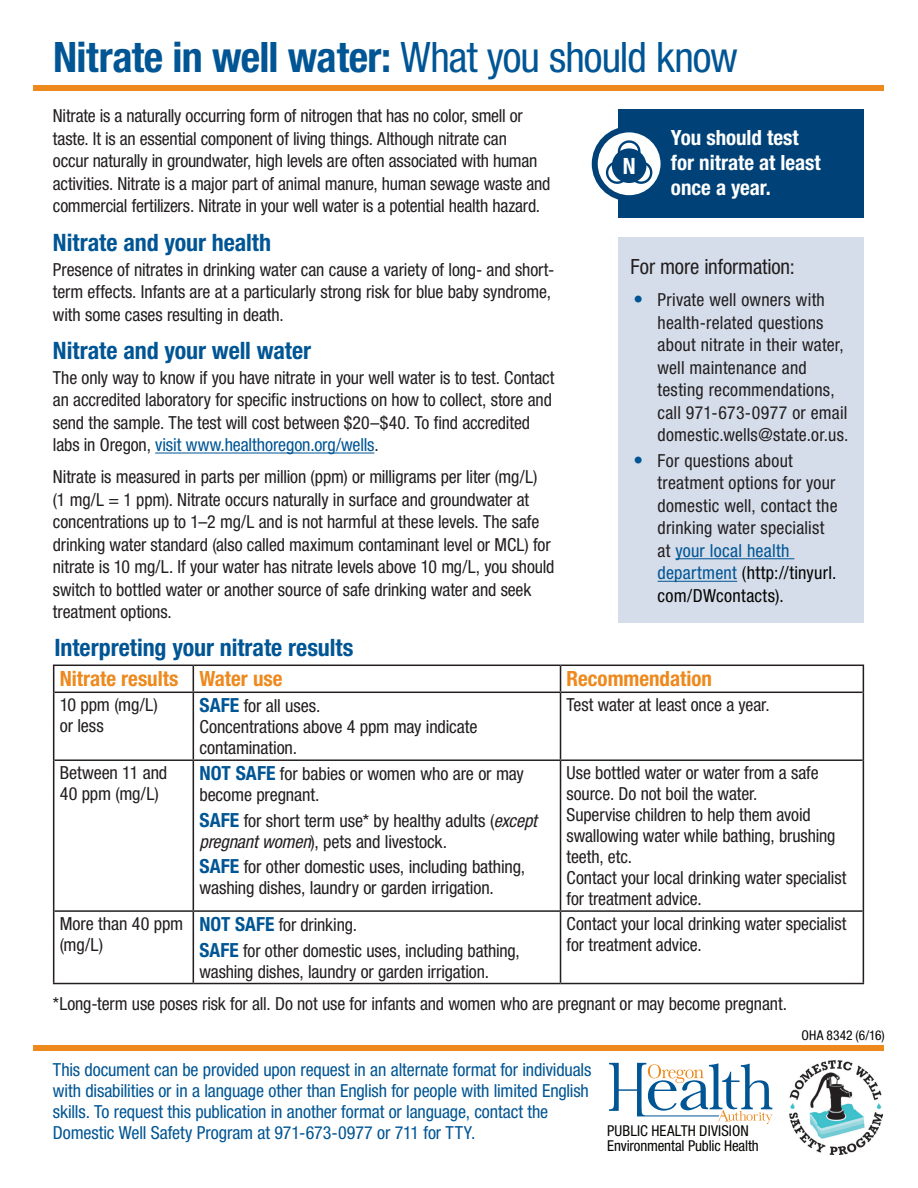
<style>
.page{position:relative;width:918px;height:1188px;background:#fff}
.page>*{position:absolute;margin:0;border:0;box-sizing:border-box;transform-origin:0 0}
.t1{font:700 condensed 42px "Helvetica Neue LT Std";letter-spacing:-.015em;color:#005594}
.t2{font:700 condensed 24px "Helvetica Neue LT Std";letter-spacing:-.005em;color:#005594}
.t3{font:700 condensed 22.5px "Helvetica Neue LT Std";color:#fff}
.t4{font:700 condensed 21px/25.2px "Helvetica Neue LT Std";color:#fff}
.t5{font:700 condensed 21px "Helvetica Neue LT Std";color:#ed891d}
.t6{font:condensed 21px "Helvetica Neue LT Std";letter-spacing:-.005em;color:#231f20}
.t7{font:condensed 18px/22.5px "Helvetica Neue LT Std";letter-spacing:-.005em;color:#231f20}
.t8{font:condensed 18px/22.5px "Helvetica Neue LT Std";letter-spacing:.015em;color:#231f20}
.t9{font:condensed 18px/21px "Helvetica Neue LT Std";letter-spacing:-.005em;color:#005594}
.t10{font:condensed 15px/15px "Helvetica Neue LT Std";color:#040503}
.t11{font:condensed 13.5px "Helvetica Neue LT Std";letter-spacing:.01em;color:#040503}
.s1{font-weight:400}
.s2{color:#005594}
.s3{font-weight:700;font-size:19.5px;color:#005594}
.s4{font-style:italic}
.s5{color:#040503}
</style>
<div class="page">
<svg style="left:609px;top:1063px;width:164px;height:61px"></svg>
<img style="left:790px;top:1060px;width:93px;height:94px">
<div style="left:33px;top:85px;width:851px;height:6px;background:#ed891d"></div>
<div style="left:33px;top:1045px;width:851px;height:6px;background:#ed891d"></div>
<hr style="left:155px;top:453px;width:219px;height:1px;background:#005594">
<svg style="left:53px;top:666px;width:1px;height:26px"></svg>
<svg style="left:193px;top:666px;width:1px;height:26px"></svg>
<svg style="left:560px;top:666px;width:1px;height:26px"></svg>
<svg style="left:863px;top:666px;width:1px;height:26px"></svg>
<hr style="left:53px;top:692px;width:1px;height:68px;background:#231f20">
<hr style="left:193px;top:693px;width:1px;height:66px;background:#231f20">
<hr style="left:560px;top:693px;width:1px;height:66px;background:#231f20">
<hr style="left:863px;top:692px;width:1px;height:68px;background:#231f20">
<hr style="left:53px;top:760px;width:1px;height:151px;background:#231f20">
<hr style="left:193px;top:761px;width:1px;height:149px;background:#231f20">
<hr style="left:560px;top:761px;width:1px;height:149px;background:#231f20">
<hr style="left:863px;top:760px;width:1px;height:151px;background:#231f20">
<hr style="left:53px;top:911px;width:1px;height:72px;background:#231f20">
<hr style="left:193px;top:912px;width:1px;height:71px;background:#231f20">
<hr style="left:560px;top:912px;width:1px;height:71px;background:#231f20">
<hr style="left:863px;top:911px;width:1px;height:72px;background:#231f20">
<hr style="left:54px;top:692px;width:139px;height:1px;background:#231f20">
<hr style="left:193px;top:692px;width:368px;height:1px;background:#231f20">
<hr style="left:561px;top:692px;width:302px;height:1px;background:#231f20">
<hr style="left:54px;top:759px;width:139px;height:2px;background:#231f20">
<hr style="left:193px;top:759px;width:368px;height:2px;background:#231f20">
<hr style="left:561px;top:759px;width:302px;height:2px;background:#231f20">
<hr style="left:54px;top:910px;width:139px;height:2px;background:#231f20">
<hr style="left:193px;top:910px;width:368px;height:2px;background:#231f20">
<hr style="left:561px;top:910px;width:302px;height:2px;background:#231f20">
<hr style="left:53px;top:983px;width:140px;height:1px;background:#231f20">
<hr style="left:193px;top:983px;width:368px;height:1px;background:#231f20">
<hr style="left:561px;top:983px;width:303px;height:1px;background:#231f20">
<hr style="left:53px;top:665px;width:140px;height:1px;background:#231f20">
<hr style="left:193px;top:665px;width:368px;height:1px;background:#231f20">
<hr style="left:561px;top:665px;width:303px;height:1px;background:#231f20">
<div style="left:619px;top:110px;width:245px;height:108px;background:#004277"></div>
<svg style="left:595px;top:129px;width:69px;height:69px"></svg>
<div style="left:592px;top:126px;width:75px;height:75px;border:6px solid #004277;border-radius:50%"></div>
<svg style="left:605px;top:139px;width:49px;height:46px"></svg>
<div style="left:612px;top:148px;width:34px;height:35px;background:#004277;border-radius:50%"></div>
<div style="left:619px;top:237px;width:245px;height:385px;background:#d5ddea"></div>
<hr style="left:675px;top:558px;width:119px;height:1px;background:#005594">
<hr style="left:658px;top:581px;width:79px;height:1px;background:#005594">
<h1 class="t1" style="left:53px;top:32px;width:686px">Nitrate in well water: <span class="s1">What you should know</span></h1>
<p class="t7" style="left:53px;top:105px;width:499px">Nitrate is a naturally occurring form of nitrogen that has no color, smell or taste. It is an essential component of living things. Although nitrate can<br>occur naturally in groundwater, high levels are often associated with human activities. Nitrate is a major part of animal manure, human sewage waste and commercial fertilizers. Nitrate in your well water is a potential health hazard.</p>
<h2 class="t2" style="left:53px;top:228px;width:220px">Nitrate and your health</h2>
<p class="t7" style="left:53px;top:258px;width:503px">Presence of nitrates in drinking water can cause a variety of long- and short&shy;term effects. Infants are at a particularly strong risk for blue baby syndrome, with some cases resulting in death.</p>
<h2 class="t2" style="left:53px;top:336px;width:260px">Nitrate and your well water</h2>
<p class="t7" style="left:53px;top:366px;width:503px">The only way to know if you have nitrate in your well water is to test. Contact an accredited laboratory for specific instructions on how to collect, store and send the sample. The test will cost between $20–$40. To find accredited labs in Oregon, <span class="s2">visit www.healthoregon.org/wells</span>.</p>
<p class="t7" style="left:53px;top:466px;width:503px">Nitrate is measured in parts per million (ppm) or milligrams per liter (mg/L)<br>(1 mg/L = 1 ppm). Nitrate occurs naturally in surface and groundwater at concentrations up to 1–2 mg/L and is not harmful at these levels. The safe drinking water standard (also called maximum contaminant level or MCL) for nitrate is 10 mg/L. If your water has nitrate levels above 10 mg/L, you should switch to bottled water or another source of safe drinking water and seek treatment options.</p>
<h2 class="t2" style="left:54px;top:633px;width:301px">Interpreting your nitrate results</h2>
<p class="t5" style="left:60px;top:666px;width:224px">Nitrate results Water use</p>
<p class="t5" style="left:567px;top:666px;width:147px">Recommendation</p>
<p class="t7" style="left:60px;top:694px;width:99px;line-height:21px">10 ppm (mg/L) or less</p>
<p class="t7" style="left:199px;top:695px;width:280px;line-height:21px"><span class="s3">SAFE</span> for all uses.<br>Concentrations above 4 ppm may indicate contamination.</p>
<p class="t7" style="left:567px;top:693px;width:205px">Test water at least once a year.</p>
<p class="t7" style="left:60px;top:762px;width:109px;line-height:21px">Between 11 and<br>40 ppm (mg/L)</p>
<p class="t7" style="left:199px;top:763px;width:326px;line-height:21px"><span class="s3">NOT SAFE</span> for babies or women who are or may become pregnant.</p>
<p class="t7" style="left:199px;top:810px;width:339px;line-height:21px"><span class="s3">SAFE</span> for short term use* by healthy adults (<span class="s4">except pregnant women</span>), pets and livestock.</p>
<p class="t7" style="left:199px;top:856px;width:327px;line-height:21px"><span class="s3">SAFE</span> for other domestic uses, including bathing, washing dishes, laundry or garden irrigation.</p>
<p class="t4" style="left:671px;top:124px;width:151px">You should test for nitrate at least once a year.</p>
<p class="t3" style="left:623px;top:153px;width:14px">N</p>
<p class="t6" style="left:631px;top:254px;width:166px">For more information:</p>
<p class="t8" style="left:658px;top:289px;width:192px;text-indent:-24px"><span class="s3">•</span> Private well owners with health-related questions about nitrate in their water, well maintenance and testing recommendations, call 971-673-0977 or email domestic.wells@state.or.us.</p>
<p class="t8" style="left:658px;top:449px;width:182px;text-indent:-24px"><span class="s3">•</span> For questions about treatment options for your domestic well, contact the drinking water specialist at <span class="s2">your local health department</span> <span class="s5">(http://tinyurl. com/DWcontacts).</span></p>
<p class="t7" style="left:567px;top:762px;width:281px;line-height:21px">Use bottled water or water from a safe source. Do not boil the water.<br>Supervise children to help them avoid swallowing water while bathing, brushing teeth, etc.<br>Contact your local drinking water specialist for treatment advice.</p>
<p class="t7" style="left:60px;top:913px;width:125px;line-height:21px">More than 40 ppm (mg/L)</p>
<p class="t7" style="left:199px;top:912px;width:322px;line-height:25.5px"><span class="s3">NOT SAFE</span> for drinking.<br><span class="s3">SAFE</span> for other domestic uses, including bathing,</p>
<p class="t7" style="left:199px;top:960px;width:291px">washing dishes, laundry or garden irrigation.</p>
<p class="t7" style="left:567px;top:913px;width:281px;line-height:21px">Contact your local drinking water specialist for treatment advice.</p>
<p class="t7" style="left:53px;top:992px;width:736px">*Long-term use poses risk for all. Do not use for infants and women who are pregnant or may become pregnant.</p>
<p class="t9" style="left:53px;top:1059px;width:540px">This document can be provided upon request in an alternate format for individuals with disabilities or in a language other than English for people with limited English skills. To request this publication in another format or language, contact the Domestic Well Safety Program at 971-673-0977 or 711 for TTY.</p>
<p class="t10" style="left:607px;top:1123px;width:153px">PUBLIC HEALTH DIVISION<br>Environmental Public Health</p>
<p class="t11" style="left:802px;top:1028px;width:85px">OHA 8342 (6/16)</p>
</div>
